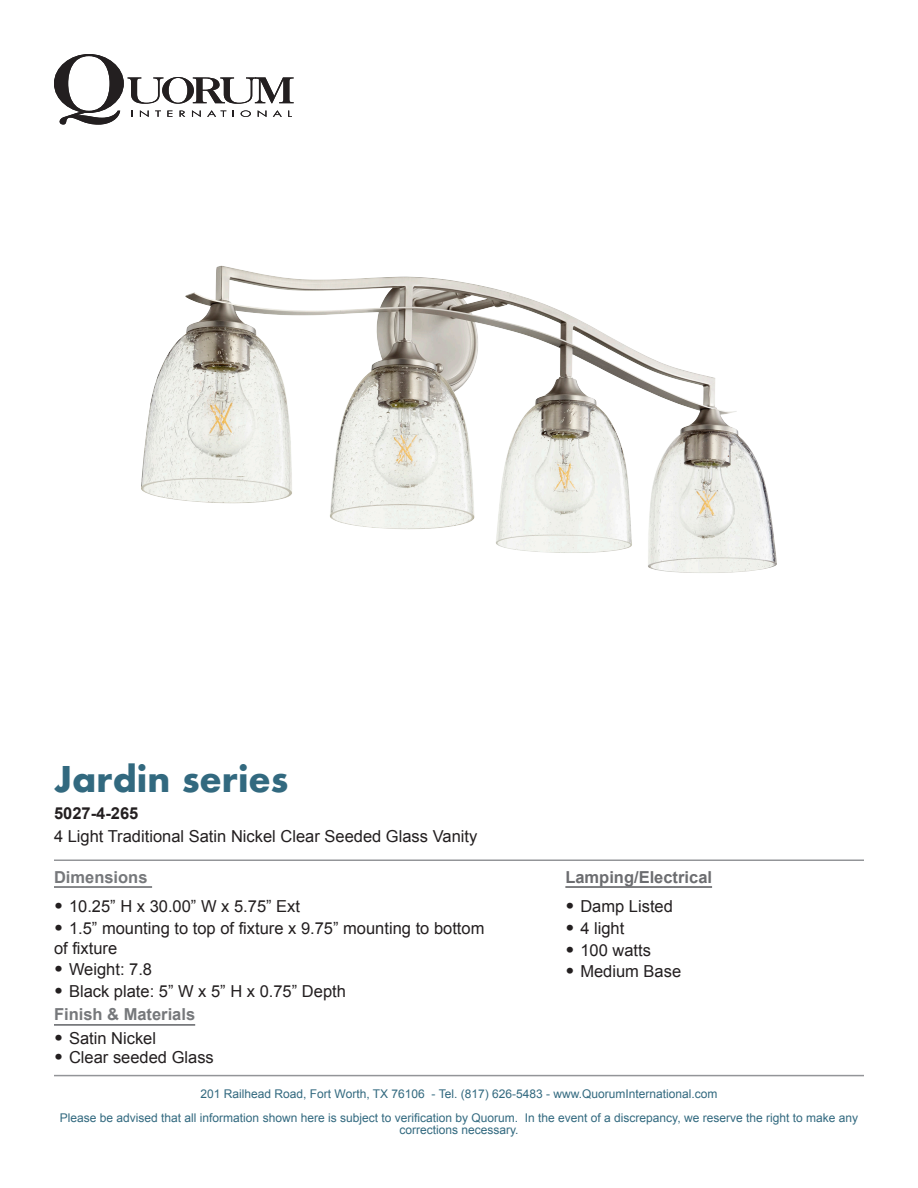
<style>
.page{position:relative;width:918px;height:1188px;background:#fff}
.page>*{position:absolute;margin:0;border:0;box-sizing:border-box;transform-origin:0 0}
.t1{font:700 34.5px "Futura";color:#32697f}
.t2{font:16.5px/19.8px "Arial";color:#231f20}
.t3{font:700 16.5px "Arial";color:#76787b}
.t4{font:700 16.5px "Arial";color:#6c6d70}
.t5{font:700 16.5px "Arial";color:#231f20}
.t6{font:12px/24px "Arial";color:#32697f;text-align:center}
.s1{font-family:"Gotham";font-weight:900;font-size:18px}
</style>
<div class="page">
<svg style="left:54px;top:54px;width:240px;height:71px"></svg>
<hr style="left:54px;top:1075px;width:810px;height:1px;background:#939598">
<hr style="left:54px;top:860px;width:810px;height:1px;background:#939598">
<hr style="left:54px;top:886px;width:98px;height:2px;background:#76787b">
<hr style="left:54px;top:1024px;width:141px;height:2px;background:#76787b">
<hr style="left:565px;top:886px;width:147px;height:2px;background:#6c6d70">
<img style="left:141px;top:266px;width:636px;height:307px">
<p class="t1" style="left:54px;top:754px;width:236px">Jardin series</p>
<p class="t2" style="left:54px;top:827px;width:425px">4 Light Traditional Satin Nickel Clear Seeded Glass Vanity</p>
<p class="t5" style="left:54px;top:803px;width:86px">5027-4-265</p>
<p class="t3" style="left:54px;top:866px;width:95px">Dimensions</p>
<p class="t2" style="left:54px;top:897px;width:248px"><span class="s1">•</span> 10.25” H x 30.00” W x 5.75” Ext</p>
<p class="t2" style="left:54px;top:919px;width:432px"><span class="s1">•</span> 1.5” mounting to top of fixture x 9.75” mounting to bottom of fixture</p>
<p class="t2" style="left:54px;top:960px;width:100px"><span class="s1">•</span> Weight: 7.8</p>
<p class="t2" style="left:54px;top:982px;width:293px"><span class="s1">•</span> Black plate: 5” W x 5” H x 0.75” Depth</p>
<p class="t3" style="left:54px;top:1004px;width:143px">Finish &amp; Materials</p>
<p class="t2" style="left:54px;top:1029px;width:104px"><span class="s1">•</span> Satin Nickel</p>
<p class="t2" style="left:54px;top:1047px;width:161px"><span class="s1">•</span> Clear seeded Glass</p>
<p class="t4" style="left:565px;top:866px;width:148px">Lamping/Electrical</p>
<p class="t2" style="left:565px;top:897px;width:109px"><span class="s1">•</span> Damp Listed</p>
<p class="t2" style="left:565px;top:919px;width:61px"><span class="s1">•</span> 4 light</p>
<p class="t2" style="left:565px;top:940px;width:87px"><span class="s1">•</span> 100 watts</p>
<p class="t2" style="left:565px;top:962px;width:117px"><span class="s1">•</span> Medium Base</p>
<p class="t6" style="left:60px;top:1082px;width:800px">201 Railhead Road, Fort Worth, TX 76106 - Tel. (817) 626-5483 - www.QuorumInternational.com<br>Please be advised that all information shown here is subject to verification by Quorum. In the event of a discrepancy, we reserve the right to make any</p>
<p class="t6" style="left:399px;top:1118px;width:121px">corrections necessary.</p>
</div>
